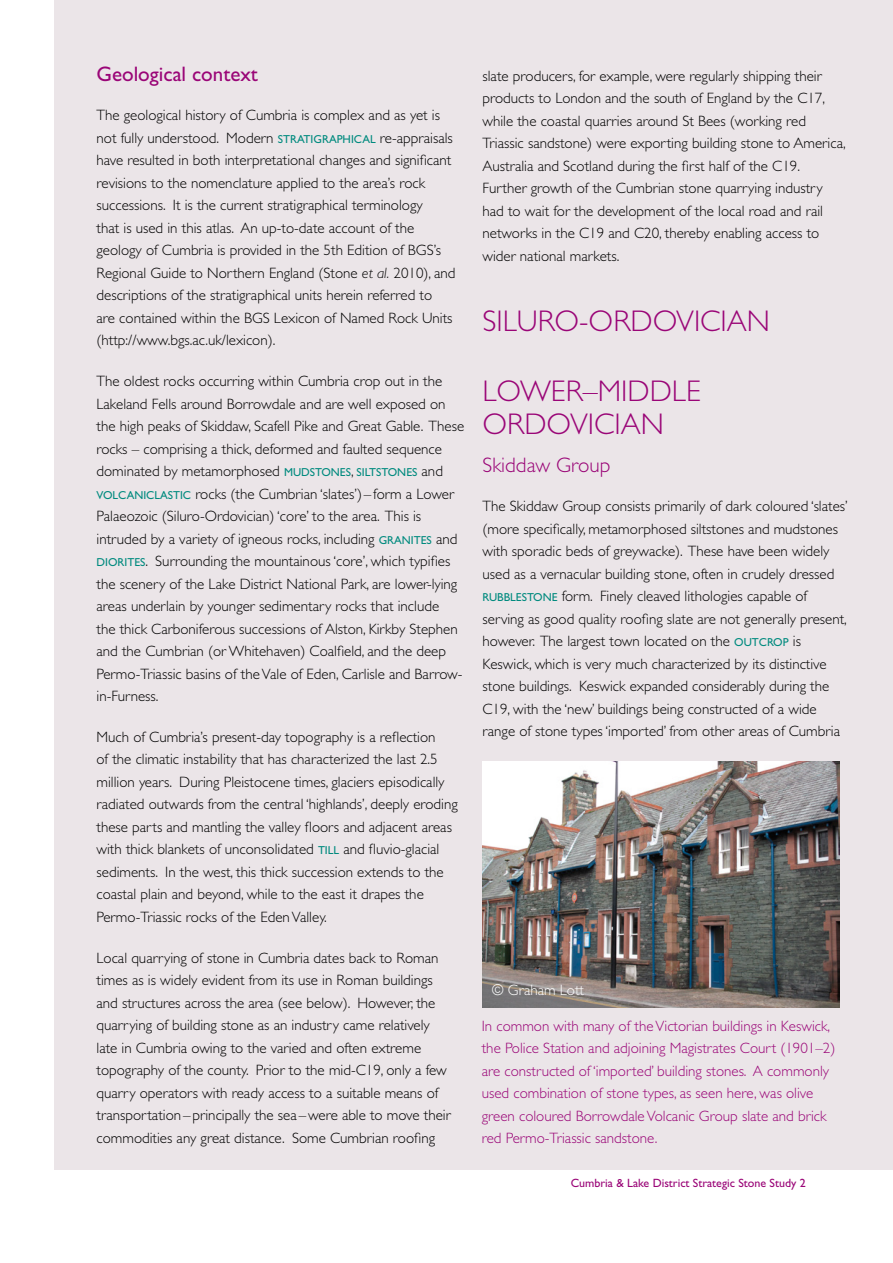
<style>
.page{position:relative;width:893px;height:1263px;background:#fff}
.page>*{position:absolute;margin:0;border:0;box-sizing:border-box;transform-origin:0 0}
.t1{font:300 30px/33px "Gill Sans";color:#9a0577}
.t2{font:21px "Gill Sans";color:#9a0577}
.t3{font:300 21px "Gill Sans";color:#9a0577}
.t4{font:300 15px/22.5px "Gill Sans";color:#000}
.t5{font:300 15px/22.5px "Gill Sans";color:#9a0577}
.t6{font:300 15px "Gill Sans";color:#fff}
.t7{font:12px "Gill Sans";color:#9a0577}
.s1{font-weight:400;font-size:11.55px;color:#008a7e}
.s2{font-style:italic}
</style>
<div class="page">
<div style="left:54px;top:0;width:839px;height:1169px;background:#ebe5e8"></div>
<img style="left:482px;top:761px;width:358px;height:247px">
<h2 class="t2" style="left:97px;top:62px;width:163px">Geological context</h2>
<p class="t4" style="left:97px;top:104px;width:361px">The geological history of Cumbria is complex and as yet is not fully understood. Modern <span class="s1">STRATIGRAPHICAL</span> re-appraisals have resulted in both interpretational changes and significant revisions to the nomenclature applied to the area’s rock successions. It is the current stratigraphical terminology<br>that is used in this atlas. An up-to-date account of the geology of Cumbria is provided in the 5th Edition of BGS’s Regional Guide to Northern England (Stone <span class="s2">et al.</span> 2010), and descriptions of the stratigraphical units herein referred to<br>are contained within the BGS Lexicon of Named Rock Units (http://www.bgs.ac.uk/lexicon).</p>
<p class="t4" style="left:97px;top:370px;width:369px">The oldest rocks occurring within Cumbria crop out in the Lakeland Fells around Borrowdale and are well exposed on the high peaks of Skiddaw, Scafell Pike and Great Gable. These rocks – comprising a thick, deformed and faulted sequence dominated by metamorphosed <span class="s1">MUDSTONES</span>, <span class="s1">SILTSTONES</span> and <span class="s1">VOLCANICLASTIC</span> rocks (the Cumbrian ‘slates’) – form a Lower Palaeozoic (Siluro-Ordovician) ‘core’ to the area. This is intruded by a variety of igneous rocks, including <span class="s1">GRANITES</span> and <span class="s1">DIORITES</span>. Surrounding the mountainous ‘core’, which typifies the scenery of the Lake District National Park, are lower-lying areas underlain by younger sedimentary rocks that include<br>the thick Carboniferous successions of Alston, Kirkby Stephen and the Cumbrian (or Whitehaven) Coalfield, and the deep Permo-Triassic basins of the Vale of Eden, Carlisle and Barrow&shy;in-Furness.</p>
<p class="t4" style="left:97px;top:726px;width:363px">Much of Cumbria’s present-day topography is a reflection<br>of the climatic instability that has characterized the last 2.5 million years. During Pleistocene times, glaciers episodically radiated outwards from the central ‘highlands’, deeply eroding these parts and mantling the valley floors and adjacent areas with thick blankets of unconsolidated <span class="s1">TILL</span> and fluvio-glacial sediments. In the west, this thick succession extends to the coastal plain and beyond, while to the east it drapes the Permo-Triassic rocks of the Eden Valley.</p>
<p class="t4" style="left:97px;top:947px;width:356px">Local quarrying of stone in Cumbria dates back to Roman times as is widely evident from its use in Roman buildings and structures across the area (see below). However, the quarrying of building stone as an industry came relatively late in Cumbria owing to the varied and often extreme topography of the county. Prior to the mid-C19, only a few quarry operators with ready access to a suitable means of transportation –principally the sea –were able to move their commodities any great distance. Some Cumbrian roofing</p>
<p class="t4" style="left:482px;top:65px;width:365px">slate producers, for example, were regularly shipping their products to London and the south of England by the C17, while the coastal quarries around St Bees (working red Triassic sandstone) were exporting building stone to America, Australia and Scotland during the first half of the C19.<br>Further growth of the Cumbrian stone quarrying industry had to wait for the development of the local road and rail networks in the C19 and C20, thereby enabling access to wider national markets.</p>
<h1 class="t1" style="left:482px;top:305px;width:289px">SILURO-ORDOVICIAN</h1>
<h1 class="t1" style="left:482px;top:375px;width:220px">LOWER–MIDDLE<br>ORDOVICIAN</h1>
<h2 class="t3" style="left:482px;top:453px;width:130px">Skiddaw Group</h2>
<p class="t4" style="left:482px;top:495px;width:367px">The Skiddaw Group consists primarily of dark coloured ‘slates’ (more specifically, metamorphosed siltstones and mudstones with sporadic beds of greywacke). These have been widely used as a vernacular building stone, often in crudely dressed <span class="s1">RUBBLESTONE</span> form. Finely cleaved lithologies capable of serving as good quality roofing slate are not generally present, however. The largest town located on the <span class="s1">OUTCROP</span> is Keswick, which is very much characterized by its distinctive stone buildings. Keswick expanded considerably during the C19, with the ‘new’ buildings being constructed of a wide range of stone types ‘imported’ from other areas of Cumbria</p>
<p class="t6" style="left:492px;top:981px;width:94px">© Graham Lott</p>
<p class="t5" style="left:482px;top:1015px;width:355px">In common with many of the Victorian buildings in Keswick, the Police Station and adjoining Magistrates Court (1901–2) are constructed of ‘imported’ building stones. A commonly used combination of stone types, as seen here, was olive green coloured Borrowdale Volcanic Group slate and brick red Permo-Triassic sandstone.</p>
<p class="t7" style="left:571px;top:1176px;width:236px">Cumbria &amp; Lake District Strategic Stone Study 2</p>
</div>
